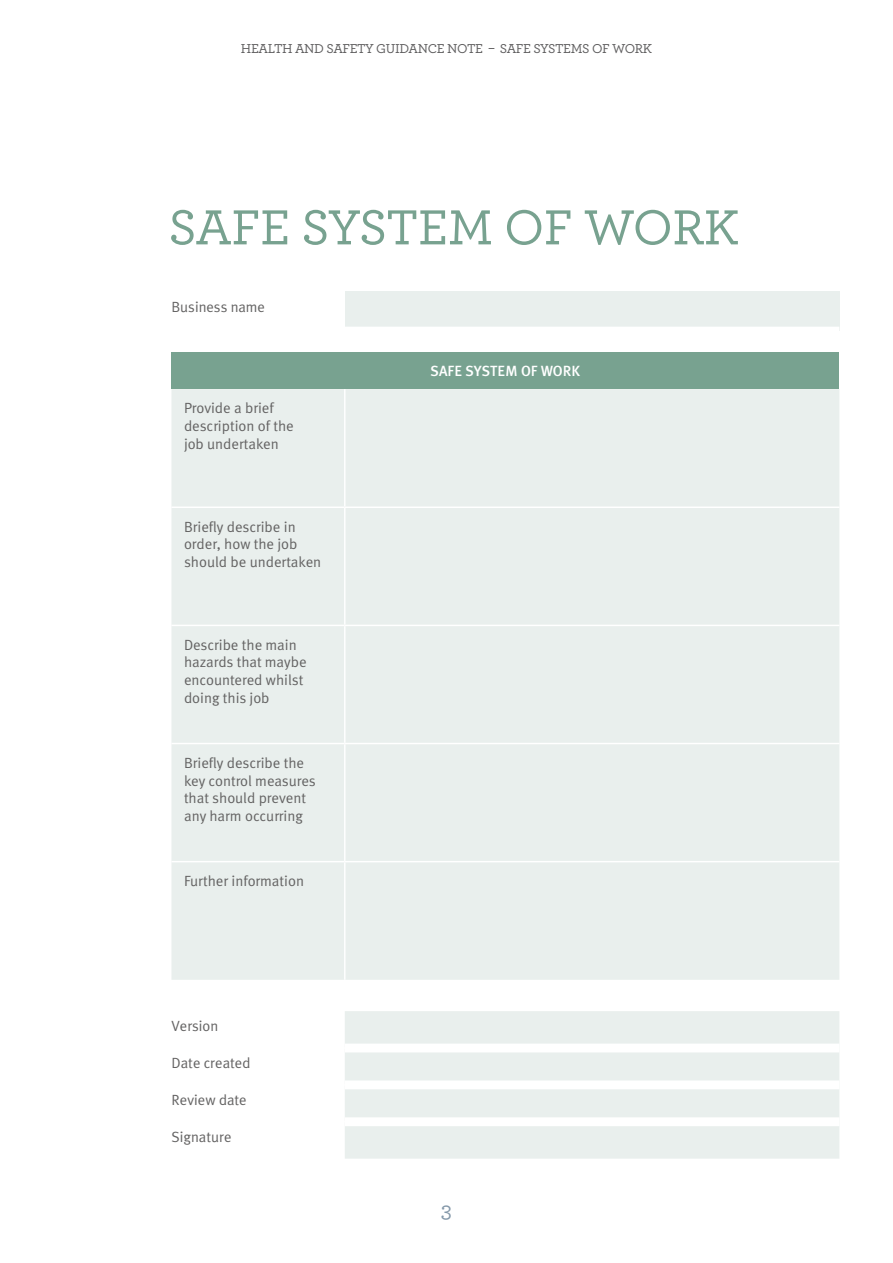
<style>
.page{position:relative;width:893px;height:1263px;background:#fff}
.page>*{position:absolute;margin:0;border:0;box-sizing:border-box;transform-origin:0 0}
.t1{font:500 51.6px "Archer";letter-spacing:-.01em;color:#78a290}
.t2{font:500 22.5px "Archer";color:#8498a9}
.t3{font:14.7px/17.7px "Meta Normal";color:#646363}
.t4{font:14.7px "Meta Plus Normal";color:#646363}
.t5{font:500 14.7px "Meta Plus";color:#fff}
.t6{font:500 13.5px "Archer";letter-spacing:-.025em;color:#5d5c5d}
</style>
<div class="page">
<div style="left:171px;top:352px;width:668px;height:37px;background:#78a290"></div>
<div style="left:171px;top:389px;width:668px;height:591px;background:#e9efed"></div>
<hr style="left:344px;top:389px;width:1px;height:117px;background:#fff">
<hr style="left:171px;top:506px;width:174px;height:2px;background:#fff">
<hr style="left:345px;top:506px;width:494px;height:2px;background:#fff">
<hr style="left:344px;top:508px;width:1px;height:117px;background:#fff">
<hr style="left:171px;top:625px;width:174px;height:1px;background:#fff">
<hr style="left:345px;top:625px;width:494px;height:1px;background:#fff">
<hr style="left:344px;top:626px;width:1px;height:117px;background:#fff">
<hr style="left:171px;top:743px;width:174px;height:1px;background:#fff">
<hr style="left:345px;top:743px;width:494px;height:1px;background:#fff">
<hr style="left:344px;top:744px;width:1px;height:117px;background:#fff">
<hr style="left:171px;top:861px;width:174px;height:1px;background:#fff">
<hr style="left:345px;top:861px;width:494px;height:1px;background:#fff">
<hr style="left:344px;top:862px;width:1px;height:118px;background:#fff">
<div style="left:345px;top:1011px;width:494px;height:147px;background:#e9efed"></div>
<div style="left:345px;top:1043px;width:494px;height:9px;background:#fff"></div>
<div style="left:345px;top:1080px;width:494px;height:9px;background:#fff"></div>
<div style="left:345px;top:1117px;width:494px;height:9px;background:#fff"></div>
<div style="left:345px;top:292px;width:494px;height:39px;background:#e9efed"></div>
<div style="left:345px;top:327px;width:494px;height:8px;background:#fff"></div>
<p class="t6" style="left:241px;top:44px;width:413px">HEALTH AND SAFETY GUIDANCE NOTE – SAFE SYSTEMS OF WORK</p>
<h1 class="t1" style="left:168px;top:210px;width:572px">SAFE SYSTEM OF WORK</h1>
<p class="t4" style="left:171px;top:298px;width:95px">Business name</p>
<p class="t3" style="left:184px;top:401px;width:111px">Provide a brief description of the job undertaken</p>
<p class="t3" style="left:184px;top:519px;width:139px">Briefly describe in order, how the job should be undertaken</p>
<p class="t3" style="left:184px;top:637px;width:124px">Describe the main hazards that maybe encountered whilst doing this job</p>
<p class="t3" style="left:184px;top:755px;width:133px">Briefly describe the key control measures that should prevent any harm occurring</p>
<p class="t3" style="left:184px;top:873px;width:122px">Further information</p>
<p class="t4" style="left:171px;top:1017px;width:48px">Version</p>
<p class="t4" style="left:171px;top:1054px;width:81px">Date created</p>
<p class="t4" style="left:171px;top:1091px;width:77px">Review date</p>
<p class="t4" style="left:171px;top:1128px;width:62px">Signature</p>
<p class="t5" style="left:431px;top:363px;width:151px">SAFE SYSTEM OF WORK</p>
<h2 class="t2" style="left:441px;top:1202px;width:13px">3</h2>
</div>
